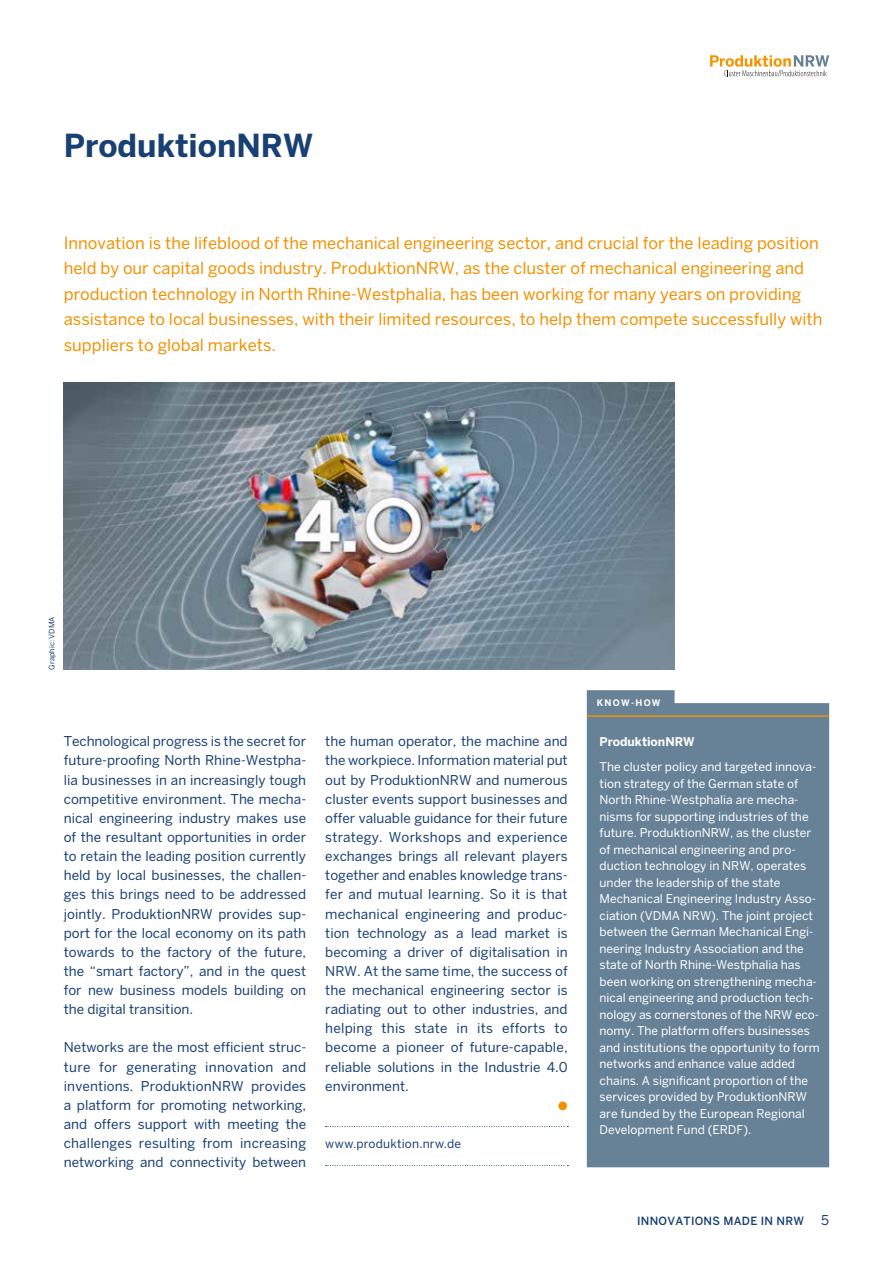
<style>
.page{position:relative;width:893px;height:1263px;background:#fff}
.page>*{position:absolute;margin:0;border:0;box-sizing:border-box;transform-origin:0 0}
.t1{font:700 31.5px "Benton Sans";color:#184074}
.t2{font:16.5px/25.5px "Benton Sans";color:#f39100}
.t3{font:13.5px/19.2px "Benton Sans";color:#184074;text-align:justify}
.t4{font:12px/16.5px "Benton Sans";color:#fff}
.t5{font:12px "Benton Sans";letter-spacing:.015em;color:#184074}
.t6{font:700 12px "Benton Sans";color:#fff}
.t7{font:12px "Zapf Dingbats ITC";color:#f39100}
.t8{font:500 11.25px "Benton Sans";letter-spacing:.025em;color:#184074}
.t9{font:700 9px "Benton Sans";letter-spacing:.14em;color:#fff}
.t10{font:7.5px "Benton Sans";color:#184074}
</style>
<div class="page">
<svg style="left:710px;top:55px;width:119px;height:22px"></svg>
<svg style="left:326px;top:1126px;width:242px;height:1px"></svg>
<svg style="left:326px;top:1165px;width:242px;height:1px"></svg>
<img style="left:64px;top:383px;width:611px;height:287px">
<div style="left:587px;top:690px;width:242px;height:477px;background:#678297"></div>
<hr style="left:587px;top:715px;width:242px;height:2px;background:#f39100">
<h1 class="t1" style="left:64px;top:127px;width:251px">ProduktionNRW</h1>
<p class="t2" style="left:64px;top:230px;width:760px">Innovation is the lifeblood of the mechanical engineering sector, and crucial for the leading position held by our capital goods industry. ProduktionNRW, as the cluster of mechanical engineering and production technology in North Rhine-Westphalia, has been working for many years on providing assistance to local businesses, with their limited resources, to help them compete successfully with suppliers to global markets.</p>
<p class="t10" style="left:47px;top:670px;width:55px;rotate:-90deg">Graphic: VDMA</p>
<p class="t3" style="left:64px;top:732px;width:244px">Technological progress is the secret for future-proofing North Rhine-Westpha&shy;lia businesses in an increasingly tough competitive environment. The mecha&shy;nical engineering industry makes use of the resultant opportunities in order to retain the leading position currently held by local businesses, the challen&shy;ges this brings need to be addressed jointly. ProduktionNRW provides sup&shy;port for the local economy on its path towards to the factory of the future, the “smart factory”, and in the quest for new business models building on the digital transition.</p>
<p class="t3" style="left:64px;top:1038px;width:244px">Networks are the most efficient struc&shy;ture for generating innovation and inventions. ProduktionNRW provides a platform for promoting networking, and offers support with meeting the challenges resulting from increasing networking and connectivity between</p>
<p class="t3" style="left:325px;top:732px;width:244px">the human operator, the machine and the workpiece. Information material put out by ProduktionNRW and numerous cluster events support businesses and offer valuable guidance for their future strategy. Workshops and experience exchanges brings all relevant players together and enables knowledge trans&shy;fer and mutual learning. So it is that mechanical engineering and produc&shy;tion technology as a lead market is becoming a driver of digitalisation in NRW. At the same time, the success of the mechanical engineering sector is radiating out to other industries, and helping this state in its efforts to become a pioneer of future-capable, reliable solutions in the Industrie 4.0 environment.</p>
<p class="t7" style="left:558px;top:1100px;width:11px">●</p>
<p class="t5" style="left:325px;top:1137px;width:137px">www.produktion.nrw.de</p>
<p class="t9" style="left:597px;top:698px;width:64px">know-how</p>
<p class="t6" style="left:600px;top:735px;width:97px">ProduktionNRW</p>
<p class="t4" style="left:600px;top:759px;width:222px">The cluster policy and targeted innova&shy;tion strategy of the German state of North Rhine-Westphalia are mecha&shy;nisms for supporting industries of the future. ProduktionNRW, as the cluster of mechanical engineering and pro&shy;duction technology in NRW, operates under the leadership of the state Mechanical Engineering Industry Asso&shy;ciation (VDMA NRW). The joint project between the German Mechanical Engi&shy;neering Industry Association and the state of North Rhine-Westphalia has been working on strengthening mecha&shy;nical engineering and production tech&shy;nology as cornerstones of the NRW eco&shy;nomy. The platform offers businesses and institutions the opportunity to form networks and enhance value added chains. A significant proportion of the services provided by ProduktionNRW are funded by the European Regional Development Fund (ERDF).</p>
<p class="t8" style="left:637px;top:1214px;width:168px">INNOVATIONS MADE I N N RW</p>
<p class="t3" style="left:821px;top:1210px;width:9px">5</p>
</div>
